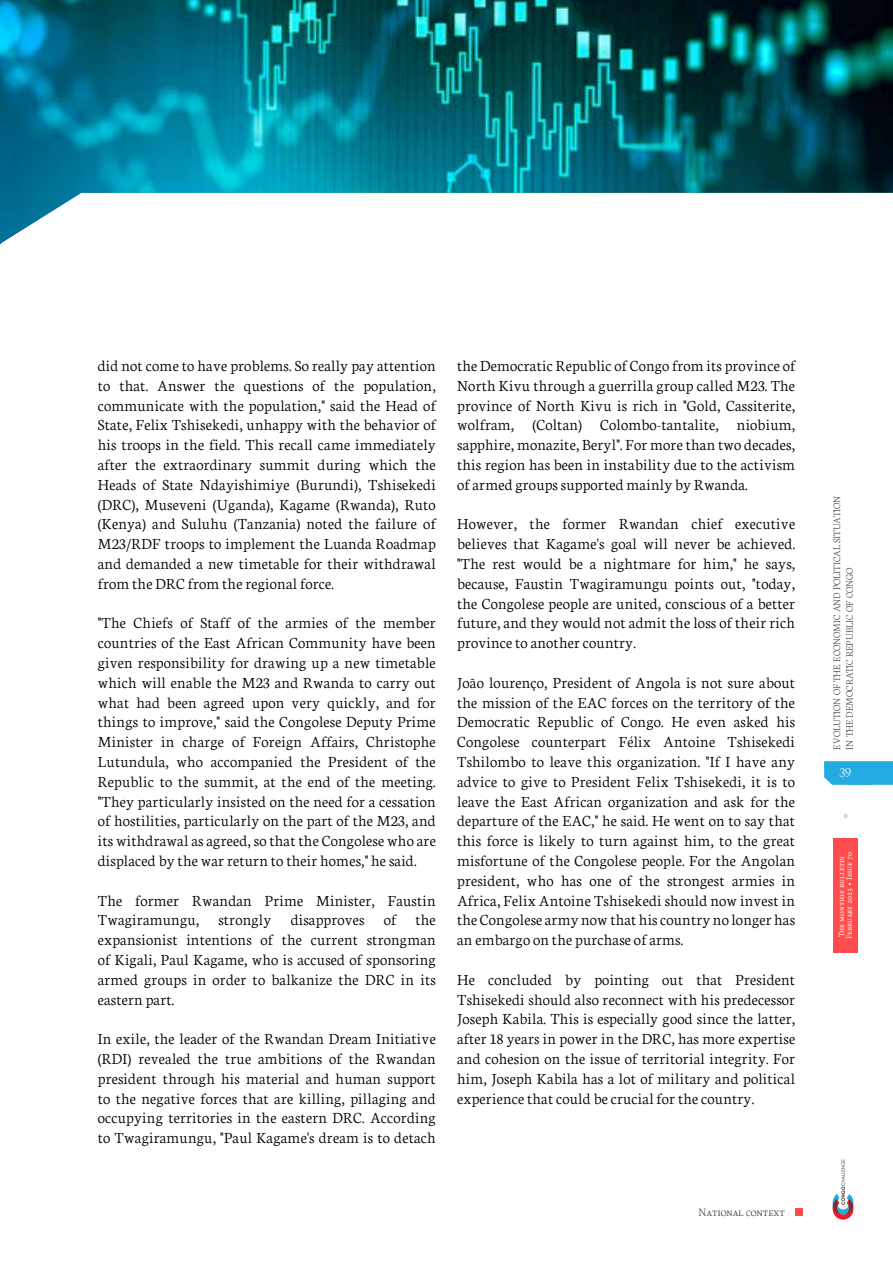
<style>
.page{position:relative;width:893px;height:1263px;background:#fff}
.page>*{position:absolute;margin:0;border:0;box-sizing:border-box;transform-origin:0 0}
.Texte_courant{font:300 16.5px/19.8px "Neuton";letter-spacing:.01em;color:#000;text-align:justify}
.t1{font:200 15px "Neuton";color:#fff}
.t2{font:200 12px "Neuton";color:#231f20}
.t3{font:200 10.5px/12.6px "Neuton";color:#231f20}
.t4{font:8.25px/7.5px "Minion Pro";color:#fff}
.s1{font-family:"Neuton"}
</style>
<div class="page">
<svg style="left:0;top:0;width:893px;height:243px"></svg>
<div style="left:833px;top:838px;width:25px;height:115px;background:#ff4d4d"></div>
<svg style="left:824px;top:761px;width:69px;height:24px;background:#2bace1"></svg>
<svg style="left:833px;top:1159px;width:20px;height:60px"></svg>
<svg style="left:843px;top:814px;width:5px;height:4px"></svg>
<svg style="left:795px;top:1208px;width:7px;height:8px"></svg>
<p class="Texte_courant" style="left:98px;top:355px;width:340px">did not come to have problems. So really pay attention to that. Answer the questions of the population, communicate with the population," said the Head of State, Felix Tshisekedi, unhappy with the behavior of his troops in the field. This recall came immediately after the extraordinary summit during which the Heads of State Ndayishimiye (Burundi), Tshisekedi (DRC), Museveni (Uganda), Kagame (Rwanda), Ruto (Kenya) and Suluhu (Tanzania) noted the failure of M23/RDF troops to implement the Luanda Roadmap and demanded a new timetable for their withdrawal from the DRC from the regional force.</p>
<p class="Texte_courant" style="left:98px;top:613px;width:340px">"The Chiefs of Staff of the armies of the member countries of the East African Community have been given responsibility for drawing up a new timetable which will enable the M23 and Rwanda to carry out what had been agreed upon very quickly, and for things to improve," said the Congolese Deputy Prime Minister in charge of Foreign Affairs, Christophe Lutundula, who accompanied the President of the Republic to the summit, at the end of the meeting. "They particularly insisted on the need for a cessation of hostilities, particularly on the part of the M23, and its withdrawal as agreed, so that the Congolese who are displaced by the war return to their homes," he said.</p>
<p class="Texte_courant" style="left:98px;top:890px;width:339px">The former Rwandan Prime Minister, Faustin Twagiramungu, strongly disapproves of the expansionist intentions of the current strongman of Kigali, Paul Kagame, who is accused of sponsoring armed groups in order to balkanize the DRC in its eastern part.</p>
<p class="Texte_courant" style="left:98px;top:1029px;width:340px">In exile, the leader of the Rwandan Dream Initiative (RDI) revealed the true ambitions of the Rwandan president through his material and human support to the negative forces that are killing, pillaging and occupying territories in the eastern DRC. According to Twagiramungu, "Paul Kagame's dream is to detach</p>
<p class="Texte_courant" style="left:457px;top:355px;width:340px">the Democratic Republic of Congo from its province of North Kivu through a guerrilla group called M23. The province of North Kivu is rich in "Gold, Cassiterite, wolfram, (Coltan) Colombo-tantalite, niobium, sapphire, monazite, Beryl". For more than two decades, this region has been in instability due to the activism of armed groups supported mainly by Rwanda.</p>
<p class="Texte_courant" style="left:457px;top:514px;width:340px">However, the former Rwandan chief executive believes that Kagame's goal will never be achieved. "The rest would be a nightmare for him," he says, because, Faustin Twagiramungu points out, "today, the Congolese people are united, conscious of a better future, and they would not admit the loss of their rich province to another country.</p>
<p class="Texte_courant" style="left:457px;top:672px;width:340px">João lourenço, President of Angola is not sure about the mission of the EAC forces on the territory of the Democratic Republic of Congo. He even asked his Congolese counterpart Félix Antoine Tshisekedi Tshilombo to leave this organization. "If I have any advice to give to President Felix Tshisekedi, it is to leave the East African organization and ask for the departure of the EAC," he said. He went on to say that this force is likely to turn against him, to the great misfortune of the Congolese people. For the Angolan president, who has one of the strongest armies in Africa, Felix Antoine Tshisekedi should now invest in the Congolese army now that his country no longer has an embargo on the purchase of arms.</p>
<p class="Texte_courant" style="left:457px;top:969px;width:340px">He concluded by pointing out that President Tshisekedi should also reconnect with his predecessor Joseph Kabila. This is especially good since the latter, after 18 years in power in the DRC, has more expertise and cohesion on the issue of territorial integrity. For him, Joseph Kabila has a lot of military and political experience that could be crucial for the country.</p>
<p class="t2" style="left:699px;top:1206px;width:88px">National context</p>
<p class="t3" style="left:830px;top:749px;width:255px;rotate:-90deg">EVOLUTION OF THE ECONOMIC AND POLITICAL SITUATION<br>IN THE DEMOCRATIC REPUBLIC OF CONGO</p>
<p class="t1" style="left:839px;top:764px;width:13px">39</p>
<p class="t4" style="left:838px;top:939px;width:89px;rotate:-90deg">The monthly bulletin<br>February 2023 <span class="s1">◊</span> Issue 70</p>
</div>
